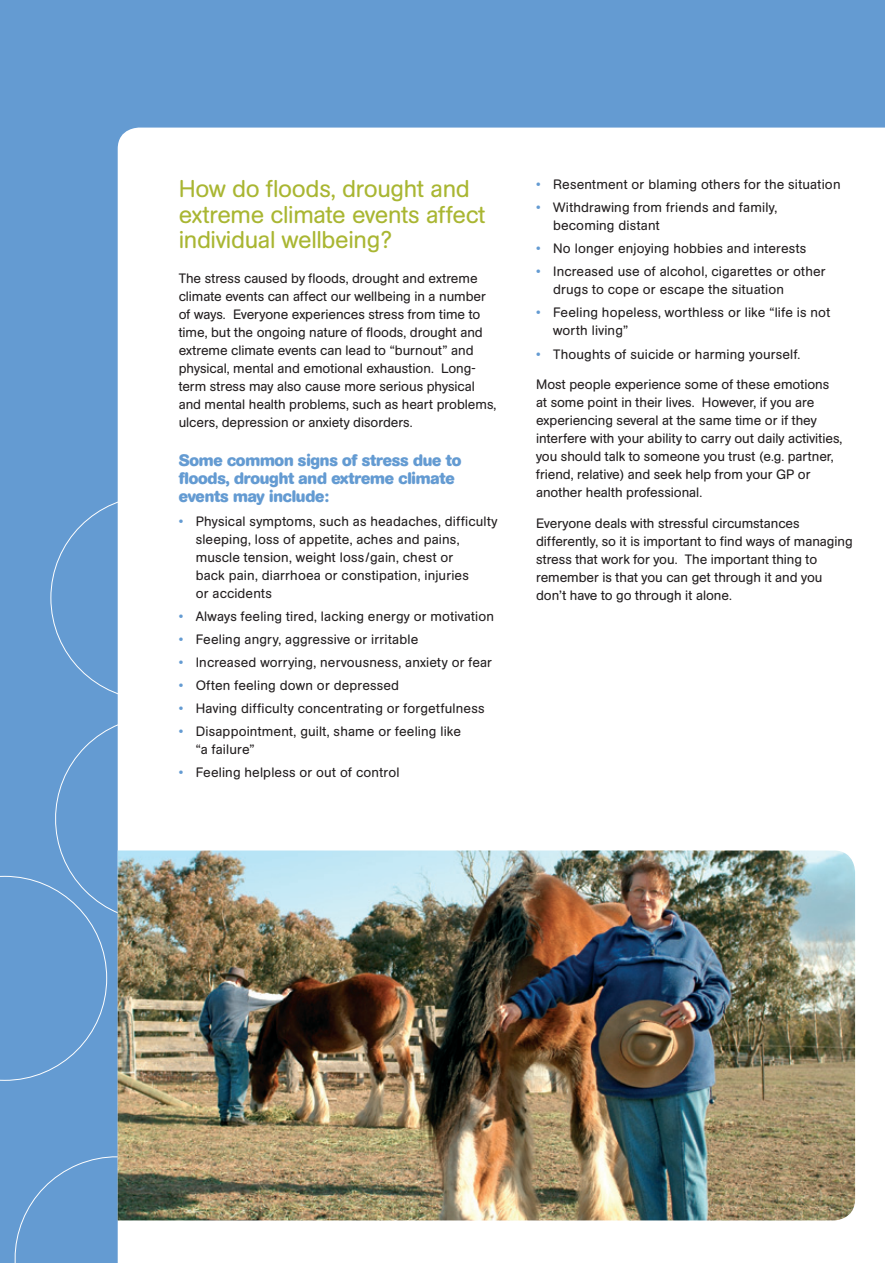
<style>
.page{position:relative;width:885px;height:1263px;background:#fff}
.page>*{position:absolute;margin:0;border:0;box-sizing:border-box;transform-origin:0 0}
.heading_1{font:24px/25.5px "AG Book Rounded";letter-spacing:-.015em;color:#a9b632}
.Bullet_header_1{font:700 16.5px/18px "AG Book Rounded";letter-spacing:-.015em;color:#649bd2}
.body{font:13.5px/18px "AG Book Rounded";letter-spacing:-.005em;color:#231f20}
.bullets{font:13.5px/18px "AG Book Rounded";letter-spacing:.01em;color:#231f20}
.s1{color:#649bd2}
</style>
<div class="page">
<div style="left:0;top:0;width:884px;height:1263px;background:#649bd2"></div>
<svg style="left:14px;top:1143px;width:104px;height:120px"></svg>
<svg style="left:51px;top:496px;width:67px;height:204px"></svg>
<svg style="left:0;top:706px;width:118px;height:374px"></svg>
<div style="left:118px;top:128px;width:766px;height:1135px;background:#fff"></div>
<img style="left:118px;top:850px;width:737px;height:370px">
<p class="heading_1" style="left:179px;top:176px;width:308px">How do floods, drought and extreme climate events affect individual wellbeing?</p>
<p class="body" style="left:179px;top:269px;width:319px">The stress caused by floods, drought and extreme climate events can affect our wellbeing in a number of ways. Everyone experiences stress from time to time, but the ongoing nature of floods, drought and extreme climate events can lead to “burnout” and physical, mental and emotional exhaustion. Long&shy;term stress may also cause more serious physical and mental health problems, such as heart problems, ulcers, depression or anxiety disorders.</p>
<p class="Bullet_header_1" style="left:179px;top:452px;width:284px">Some common signs of stress due to floods, drought and extreme climate events may include:</p>
<p class="bullets" style="left:196px;top:512px;width:303px;text-indent:-17px"><span class="s1">•</span> Physical symptoms, such as headaches, difficulty sleeping, loss of appetite, aches and pains, muscle tension, weight loss/gain, chest or<br>back pain, diarrhoea or constipation, injuries<br>or accidents</p>
<p class="bullets" style="left:179px;top:607px;width:317px"><span class="s1">•</span> Always feeling tired, lacking energy or motivation</p>
<p class="bullets" style="left:179px;top:630px;width:241px"><span class="s1">•</span> Feeling angry, aggressive or irritable</p>
<p class="bullets" style="left:179px;top:653px;width:315px"><span class="s1">•</span> Increased worrying, nervousness, anxiety or fear</p>
<p class="bullets" style="left:179px;top:676px;width:222px"><span class="s1">•</span> Often feeling down or depressed</p>
<p class="bullets" style="left:179px;top:699px;width:307px"><span class="s1">•</span> Having difficulty concentrating or forgetfulness</p>
<p class="bullets" style="left:196px;top:722px;width:267px;text-indent:-17px"><span class="s1">•</span> Disappointment, guilt, shame or feeling like “a failure”</p>
<p class="bullets" style="left:179px;top:764px;width:222px"><span class="s1">•</span> Feeling helpless or out of control</p>
<p class="bullets" style="left:536px;top:175px;width:306px"><span class="s1">•</span> Resentment or blaming others for the situation</p>
<p class="bullets" style="left:553px;top:198px;width:226px;text-indent:-17px"><span class="s1">•</span> Withdrawing from friends and family, becoming distant</p>
<p class="bullets" style="left:536px;top:240px;width:272px"><span class="s1">•</span> No longer enjoying hobbies and interests</p>
<p class="bullets" style="left:553px;top:263px;width:274px;text-indent:-17px"><span class="s1">•</span> Increased use of alcohol, cigarettes or other drugs to cope or escape the situation</p>
<p class="bullets" style="left:553px;top:304px;width:279px;text-indent:-17px"><span class="s1">•</span> Feeling hopeless, worthless or like “life is not worth living”</p>
<p class="bullets" style="left:536px;top:345px;width:266px"><span class="s1">•</span> Thoughts of suicide or harming yourself.</p>
<p class="body" style="left:536px;top:376px;width:308px">Most people experience some of these emotions at some point in their lives. However, if you are experiencing several at the same time or if they interfere with your ability to carry out daily activities, you should talk to someone you trust (e.g. partner, friend, relative) and seek help from your GP or another health professional.</p>
<p class="body" style="left:536px;top:514px;width:318px">Everyone deals with stressful circumstances differently, so it is important to find ways of managing stress that work for you. The important thing to remember is that you can get through it and you don’t have to go through it alone.</p>
</div>
